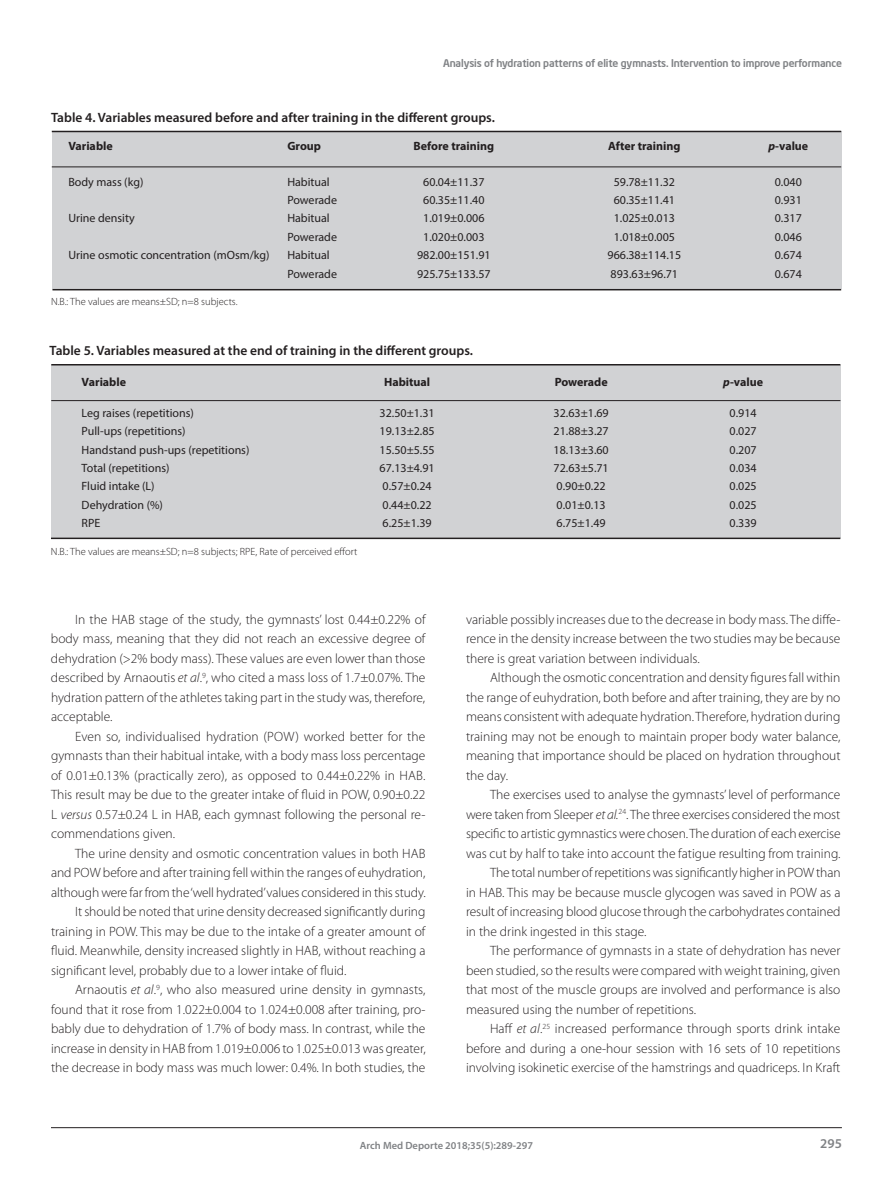
<style>
.page{position:relative;width:893px;height:1191px;background:#fff}
.page>*{position:absolute;margin:0;border:0;box-sizing:border-box;transform-origin:0 0}
.C__de_texto{font:300 13.5px/19.5px "Myriad Pro";color:#231f20;text-align:justify}
.Titol_Tabla{font:600 13.5px "Myriad Pro";color:#231f20}
.t1{font:600 13.5px "Myriad Pro";color:#808285}
.Taula_OK{font:12px "Myriad Pro";color:#231f20}
.Taula_OK-2{font:700 12px "Myriad Pro";color:#231f20}
.Peu_Taula{font:300 10.5px "Myriad Pro";color:#231f20}
.t2{font:500 10.5px "Neo Sans Intel";letter-spacing:-.01em;color:#808285}
.t3{font:600 10.5px "Myriad Pro";color:#808285}
.s1{font-style:italic}
</style>
<div class="page">
<hr style="left:51px;top:1127px;width:791px;height:1px;background:#231f20">
<div style="left:51px;top:365px;width:789px;height:173px;background:#d1d2d4"></div>
<hr style="left:51px;top:364px;width:789px;height:1px;background:#231f20">
<hr style="left:51px;top:400px;width:789px;height:1px;background:#231f20">
<hr style="left:51px;top:537px;width:789px;height:2px;background:#231f20">
<div style="left:52px;top:131px;width:789px;height:158px;background:#d1d2d4"></div>
<hr style="left:52px;top:131px;width:789px;height:1px;background:#231f20">
<hr style="left:52px;top:166px;width:789px;height:1px;background:#231f20">
<hr style="left:52px;top:289px;width:789px;height:1px;background:#231f20">
<p class="t2" style="left:443px;top:56px;width:400px">Analysis of hydration patterns of elite gymnasts. Intervention to improve performance</p>
<p class="Titol_Tabla" style="left:51px;top:109px;width:445px">Table 4. Variables measured before and after training in the different groups.</p>
<p class="Taula_OK-2" style="left:68px;top:138px;width:46px">Variable</p>
<p class="Taula_OK-2" style="left:287px;top:138px;width:35px">Group</p>
<p class="Taula_OK-2" style="left:414px;top:138px;width:82px">Before training</p>
<p class="Taula_OK-2" style="left:608px;top:138px;width:74px">After training</p>
<p class="Taula_OK-2" style="left:768px;top:138px;width:41px"><span class="s1">p</span>-value</p>
<p class="Taula_OK" style="left:68px;top:174px;width:77px">Body mass (kg)</p>
<p class="Taula_OK" style="left:287px;top:174px;width:44px">Habitual</p>
<p class="Taula_OK" style="left:423px;top:174px;width:63px">60.04±11.37</p>
<p class="Taula_OK" style="left:614px;top:174px;width:63px">59.78±11.32</p>
<p class="Taula_OK" style="left:775px;top:174px;width:29px">0.040</p>
<p class="Taula_OK" style="left:287px;top:193px;width:51px">Powerade</p>
<p class="Taula_OK" style="left:423px;top:193px;width:63px">60.35±11.40</p>
<p class="Taula_OK" style="left:614px;top:193px;width:63px">60.35±11.41</p>
<p class="Taula_OK" style="left:775px;top:193px;width:29px">0.931</p>
<p class="Taula_OK" style="left:68px;top:211px;width:68px">Urine density</p>
<p class="Taula_OK" style="left:287px;top:211px;width:44px">Habitual</p>
<p class="Taula_OK" style="left:423px;top:211px;width:63px">1.019±0.006</p>
<p class="Taula_OK" style="left:614px;top:211px;width:63px">1.025±0.013</p>
<p class="Taula_OK" style="left:775px;top:211px;width:29px">0.317</p>
<p class="Taula_OK" style="left:287px;top:229px;width:51px">Powerade</p>
<p class="Taula_OK" style="left:423px;top:229px;width:63px">1.020±0.003</p>
<p class="Taula_OK" style="left:614px;top:229px;width:63px">1.018±0.005</p>
<p class="Taula_OK" style="left:775px;top:229px;width:29px">0.046</p>
<p class="Taula_OK" style="left:68px;top:248px;width:203px">Urine osmotic concentration (mOsm/kg)</p>
<p class="Taula_OK" style="left:287px;top:248px;width:44px">Habitual</p>
<p class="Taula_OK" style="left:417px;top:248px;width:75px">982.00±151.91</p>
<p class="Taula_OK" style="left:608px;top:248px;width:75px">966.38±114.15</p>
<p class="Taula_OK" style="left:775px;top:248px;width:29px">0.674</p>
<p class="Taula_OK" style="left:287px;top:266px;width:51px">Powerade</p>
<p class="Taula_OK" style="left:417px;top:266px;width:75px">925.75±133.57</p>
<p class="Taula_OK" style="left:611px;top:266px;width:69px">893.63±96.71</p>
<p class="Taula_OK" style="left:775px;top:266px;width:29px">0.674</p>
<p class="Peu_Taula" style="left:51px;top:295px;width:188px">N.B.: The values are means±SD; n=8 subjects.</p>
<p class="Titol_Tabla" style="left:50px;top:341px;width:425px">Table 5. Variables measured at the end of training in the different groups.</p>
<p class="Taula_OK-2" style="left:82px;top:374px;width:46px">Variable</p>
<p class="Taula_OK-2" style="left:384px;top:374px;width:48px">Habitual</p>
<p class="Taula_OK-2" style="left:555px;top:374px;width:55px">Powerade</p>
<p class="Taula_OK-2" style="left:723px;top:374px;width:41px"><span class="s1">p</span>-value</p>
<p class="Taula_OK" style="left:82px;top:405px;width:114px">Leg raises (repetitions)</p>
<p class="Taula_OK" style="left:380px;top:405px;width:57px">32.50±1.31</p>
<p class="Taula_OK" style="left:554px;top:405px;width:57px">32.63±1.69</p>
<p class="Taula_OK" style="left:730px;top:405px;width:29px">0.914</p>
<p class="Taula_OK" style="left:82px;top:424px;width:105px">Pull-ups (repetitions)</p>
<p class="Taula_OK" style="left:380px;top:424px;width:57px">19.13±2.85</p>
<p class="Taula_OK" style="left:554px;top:424px;width:57px">21.88±3.27</p>
<p class="Taula_OK" style="left:730px;top:424px;width:29px">0.027</p>
<p class="Taula_OK" style="left:82px;top:442px;width:169px">Handstand push-ups (repetitions)</p>
<p class="Taula_OK" style="left:380px;top:442px;width:57px">15.50±5.55</p>
<p class="Taula_OK" style="left:554px;top:442px;width:57px">18.13±3.60</p>
<p class="Taula_OK" style="left:730px;top:442px;width:29px">0.207</p>
<p class="Taula_OK" style="left:82px;top:460px;width:89px">Total (repetitions)</p>
<p class="Taula_OK" style="left:380px;top:460px;width:57px">67.13±4.91</p>
<p class="Taula_OK" style="left:554px;top:460px;width:57px">72.63±5.71</p>
<p class="Taula_OK" style="left:730px;top:460px;width:29px">0.034</p>
<p class="Taula_OK" style="left:82px;top:479px;width:75px">Fluid intake (L)</p>
<p class="Taula_OK" style="left:383px;top:479px;width:51px">0.57±0.24</p>
<p class="Taula_OK" style="left:557px;top:479px;width:51px">0.90±0.22</p>
<p class="Taula_OK" style="left:730px;top:479px;width:29px">0.025</p>
<p class="Taula_OK" style="left:82px;top:497px;width:83px">Dehydration (%)</p>
<p class="Taula_OK" style="left:383px;top:497px;width:51px">0.44±0.22</p>
<p class="Taula_OK" style="left:557px;top:497px;width:51px">0.01±0.13</p>
<p class="Taula_OK" style="left:730px;top:497px;width:29px">0.025</p>
<p class="Taula_OK" style="left:82px;top:515px;width:20px">RPE</p>
<p class="Taula_OK" style="left:383px;top:515px;width:51px">6.25±1.39</p>
<p class="Taula_OK" style="left:557px;top:515px;width:51px">6.75±1.49</p>
<p class="Taula_OK" style="left:730px;top:515px;width:29px">0.339</p>
<p class="Peu_Taula" style="left:51px;top:545px;width:308px">N.B.: The values are means±SD; n=8 subjects; RPE, Rate of perceived effort</p>
<p class="C__de_texto" style="left:51px;top:609px;width:376px;text-indent:24px">In the HAB stage of the study, the gymnasts’ lost 0.44±0.22% of body mass, meaning that they did not reach an excessive degree of dehydration (&gt;2% body mass). These values are even lower than those described by Arnaoutis <span class="s1">et al</span>.<sup>9</sup>, who cited a mass loss of 1.7±0.07%. The hydration pattern of the athletes taking part in the study was, therefore, acceptable.</p>
<p class="C__de_texto" style="left:51px;top:726px;width:376px;text-indent:24px">Even so, individualised hydration (POW) worked better for the gymnasts than their habitual intake, with a body mass loss percentage of 0.01±0.13% (practically zero), as opposed to 0.44±0.22% in HAB.<br>This result may be due to the greater intake of fluid in POW, 0.90±0.22<br>L <span class="s1">versus</span> 0.57±0.24 L in HAB, each gymnast following the personal re&shy;commendations given.</p>
<p class="C__de_texto" style="left:51px;top:843px;width:376px;text-indent:24px">The urine density and osmotic concentration values in both HAB and POW before and after training fell within the ranges of euhydration, although were far from the ‘well hydrated’values considered in this study.</p>
<p class="C__de_texto" style="left:51px;top:902px;width:376px;text-indent:24px">It should be noted that urine density decreased significantly during training in POW. This may be due to the intake of a greater amount of fluid. Meanwhile, density increased slightly in HAB, without reaching a significant level, probably due to a lower intake of fluid.</p>
<p class="C__de_texto" style="left:51px;top:980px;width:376px;text-indent:24px">Arnaoutis <span class="s1">et al</span>.<sup>9</sup>, who also measured urine density in gymnasts, found that it rose from 1.022±0.004 to 1.024±0.008 after training, pro&shy;bably due to dehydration of 1.7% of body mass. In contrast, while the increase in density in HAB from 1.019±0.006 to 1.025±0.013 was greater, the decrease in body mass was much lower: 0.4%. In both studies, the</p>
<p class="C__de_texto" style="left:466px;top:609px;width:376px">variable possibly increases due to the decrease in body mass. The diffe&shy;rence in the density increase between the two studies may be because there is great variation between individuals.</p>
<p class="C__de_texto" style="left:466px;top:668px;width:376px;text-indent:24px">Although the osmotic concentration and density figures fall within the range of euhydration, both before and after training, they are by no means consistent with adequate hydration. Therefore, hydration during training may not be enough to maintain proper body water balance, meaning that importance should be placed on hydration throughout the day.</p>
<p class="C__de_texto" style="left:466px;top:785px;width:376px;text-indent:24px">The exercises used to analyse the gymnasts’ level of performance were taken from Sleeper <span class="s1">et al.</span><sup>24</sup>. The three exercises considered the most specific to artistic gymnastics were chosen. The duration of each exercise was cut by half to take into account the fatigue resulting from training.</p>
<p class="C__de_texto" style="left:466px;top:863px;width:376px;text-indent:24px">The total number of repetitions was significantly higher in POW than in HAB. This may be because muscle glycogen was saved in POW as a result of increasing blood glucose through the carbohydrates contained in the drink ingested in this stage.</p>
<p class="C__de_texto" style="left:466px;top:941px;width:376px;text-indent:24px">The performance of gymnasts in a state of dehydration has never been studied, so the results were compared with weight training, given that most of the muscle groups are involved and performance is also measured using the number of repetitions.</p>
<p class="C__de_texto" style="left:466px;top:1019px;width:376px;text-indent:24px">Haff <span class="s1">et al</span>.<sup>25</sup> increased performance through sports drink intake before and during a one-hour session with 16 sets of 10 repetitions involving isokinetic exercise of the hamstrings and quadriceps. In Kraft</p>
<p class="t3" style="left:360px;top:1138px;width:175px">Arch Med Deporte 2018;35(5):289-297</p>
<p class="t1" style="left:820px;top:1135px;width:23px">295</p>
</div>
